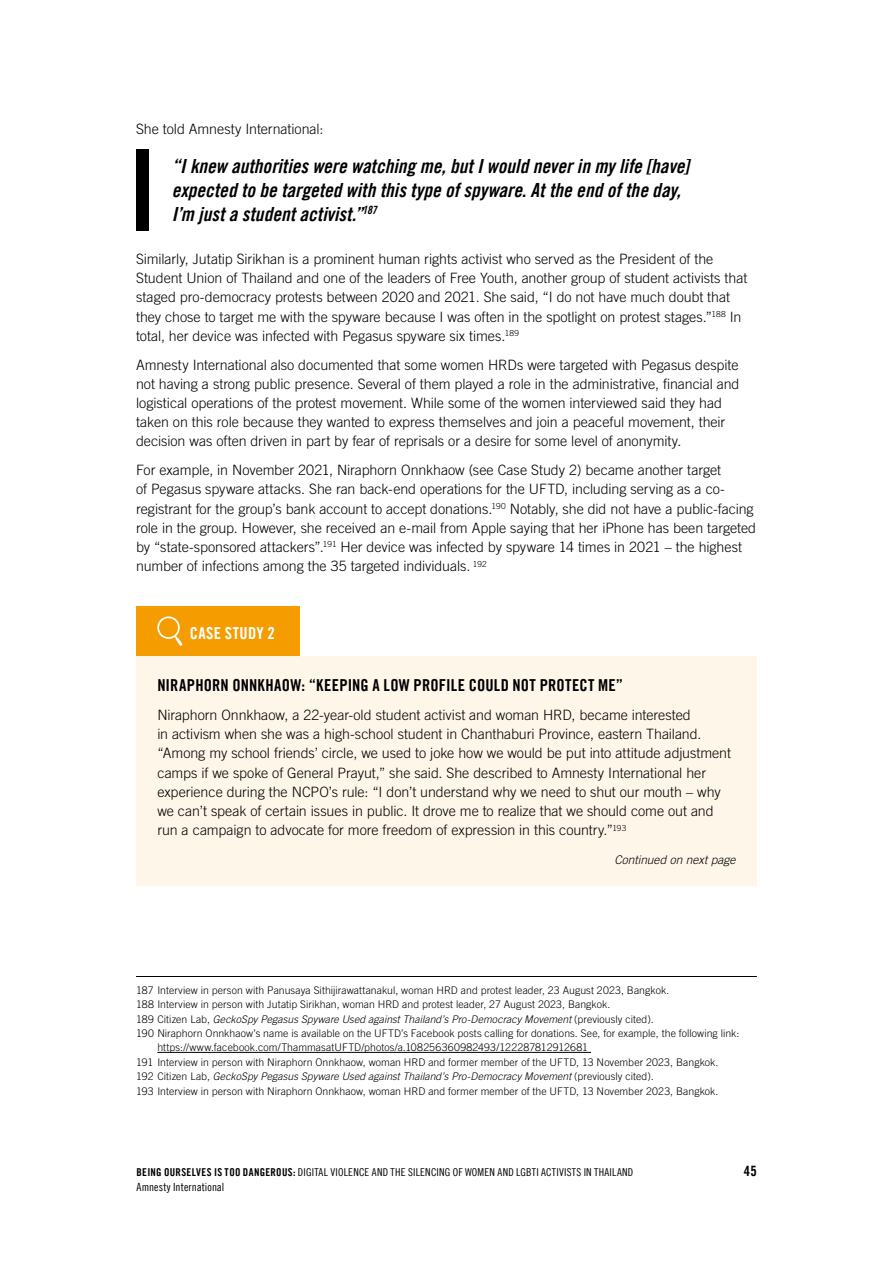
<style>
.page{position:relative;width:893px;height:1263px;background:#fff}
.page>*{position:absolute;margin:0;border:0;box-sizing:border-box;transform-origin:0 0}
.pullquote{font:19.5px/24px "Amnesty Trade Gothic Bd Cn 20 Ob";color:#000}
.t1{font:16.5px "Amnesty Trade Gothic Bd Cn 20";letter-spacing:.015em;color:#000}
.t2{font:16.5px "Amnesty Trade Gothic Bd Cn 20";letter-spacing:.02em;color:#fff}
.body_text{font:300 14.25px/19.2px "Amnesty Trade Gothic";letter-spacing:-.005em;color:#000}
.t3{font:14.25px "Amnesty Trade Gothic Bd Cn 20";color:#000}
.body_text-2{font:italic 300 12px "Amnesty Trade Gothic";color:#000}
.t4{font:11.25px "Amnesty Trade Gothic Cn 18";letter-spacing:.005em;color:#000}
.t5{font:10.8px "Amnesty Trade Gothic Cn 18";letter-spacing:.025em;color:#000}
.new_footnotes{font:300 10.5px/14.4px "Amnesty Trade Gothic";letter-spacing:.01em;color:#000}
.new_footnotes-2{font:italic 300 10.5px "Amnesty Trade Gothic";letter-spacing:.005em;color:#000}
.s1{font-style:normal}
.s2{font-family:"Amnesty Trade Gothic Bd Cn 20"}
</style>
<div class="page">
<div style="left:136px;top:149px;width:13px;height:82px;background:#000"></div>
<div style="left:136px;top:606px;width:164px;height:50px;background:#f59c00"></div>
<div style="left:136px;top:656px;width:621px;height:229px;background:#fff6ea"></div>
<svg style="left:157px;top:616px;width:26px;height:30px"></svg>
<hr style="left:136px;top:976px;width:621px;height:1px;background:#000">
<hr style="left:157px;top:1052px;width:434px;height:1px;background:#000">
<p class="body_text" style="left:136px;top:120px;width:189px">She told Amnesty International:</p>
<p class="pullquote" style="left:172px;top:154px;width:519px">“I knew authorities were watching me, but I would never in my life [have] expected to be targeted with this type of spyware. At the end of the day,<br>I’m just a student activist.”<sup>187</sup></p>
<p class="body_text" style="left:136px;top:249px;width:613px">Similarly, Jutatip Sirikhan is a prominent human rights activist who served as the President of the Student Union of Thailand and one of the leaders of Free Youth, another group of student activists that staged pro-democracy protests between 2020 and 2021. She said, “I do not have much doubt that they chose to target me with the spyware because I was often in the spotlight on protest stages.”<sup>188</sup> In total, her device was infected with Pegasus spyware six times.<sup>189</sup></p>
<p class="body_text" style="left:136px;top:355px;width:605px">Amnesty International also documented that some women HRDs were targeted with Pegasus despite not having a strong public presence. Several of them played a role in the administrative, financial and logistical operations of the protest movement. While some of the women interviewed said they had taken on this role because they wanted to express themselves and join a peaceful movement, their decision was often driven in part by fear of reprisals or a desire for some level of anonymity.</p>
<p class="body_text" style="left:136px;top:460px;width:622px">For example, in November 2021, Niraphorn Onnkhaow (see Case Study 2) became another target<br>of Pegasus spyware attacks. She ran back-end operations for the UFTD, including serving as a co&shy;registrant for the group’s bank account to accept donations.<sup>190</sup> Notably, she did not have a public-facing role in the group. However, she received an e-mail from Apple saying that her iPhone has been targeted by “state-sponsored attackers”.<sup>191</sup> Her device was infected by spyware 14 times in 2021 – the highest number of infections among the 35 targeted individuals. <sup>192</sup></p>
<h3 class="t2" style="left:190px;top:623px;width:86px">CASE STUDY 2</h3>
<h3 class="t1" style="left:157px;top:675px;width:467px">NIRAPHORN ONNKHAOW: “KEEPING A LOW PROFILE COULD NOT PROTECT ME”</h3>
<p class="body_text" style="left:157px;top:705px;width:575px">Niraphorn Onnkhaow, a 22-year-old student activist and woman HRD, became interested<br>in activism when she was a high-school student in Chanthaburi Province, eastern Thailand. “Among my school friends’ circle, we used to joke how we would be put into attitude adjustment camps if we spoke of General Prayut,” she said. She described to Amnesty International her experience during the NCPO’s rule: “I don’t understand why we need to shut our mouth – why we can’t speak of certain issues in public. It drove me to realize that we should come out and run a campaign to advocate for more freedom of expression in this country.”<sup>193</sup></p>
<p class="body_text-2" style="left:614px;top:853px;width:123px">Continued on next page</p>
<p class="new_footnotes" style="left:136px;top:983px;width:535px">187 Interview in person with Panusaya Sithijirawattanakul, woman HRD and protest leader, 23 August 2023, Bangkok.</p>
<p class="new_footnotes" style="left:136px;top:997px;width:476px">188 Interview in person with Jutatip Sirikhan, woman HRD and protest leader, 27 August 2023, Bangkok.</p>
<p class="new_footnotes-2" style="left:136px;top:1012px;width:519px"><span class="s1">189 Citizen Lab,</span> GeckoSpy Pegasus Spyware Used against Thailand’s Pro-Democracy Movement <span class="s1">(previously cited).</span></p>
<p class="new_footnotes" style="left:157px;top:1026px;width:584px;text-indent:-21px">190 Niraphorn Onnkhaow’s name is available on the UFTD’s Facebook posts calling for donations. See, for example, the following link: https://www.facebook.com/ThammasatUFTD/photos/a.108256360982493/122287812912681</p>
<p class="new_footnotes" style="left:136px;top:1055px;width:584px">191 Interview in person with Niraphorn Onnkhaow, woman HRD and former member of the UFTD, 13 November 2023, Bangkok.</p>
<p class="new_footnotes-2" style="left:136px;top:1070px;width:519px"><span class="s1">192 Citizen Lab,</span> GeckoSpy Pegasus Spyware Used against Thailand’s Pro-Democracy Movement <span class="s1">(previously cited).</span></p>
<p class="new_footnotes" style="left:136px;top:1083px;width:584px">193 Interview in person with Niraphorn Onnkhaow, woman HRD and former member of the UFTD, 13 November 2023, Bangkok.</p>
<p class="t5" style="left:136px;top:1166px;width:498px"><span class="s2">BEING OURSELVES IS TOO DANGEROUS:</span> DIGITAL VIOLENCE AND THE SILENCING OF WOMEN AND LGBTI ACTIVISTS IN THAILAND</p>
<p class="t3" style="left:744px;top:1162px;width:15px">45</p>
<p class="t4" style="left:136px;top:1180px;width:89px">Amnesty International</p>
</div>
